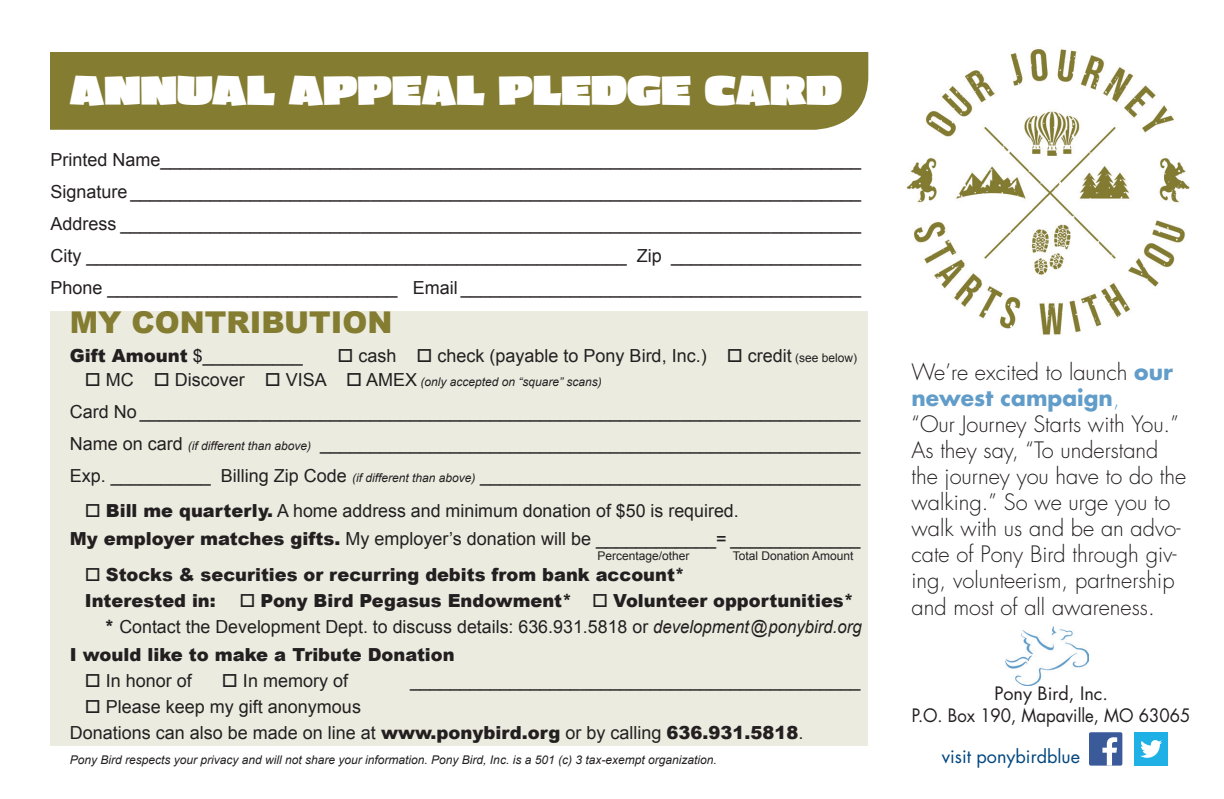
<style>
.page{position:relative;width:1224px;height:799px;background:#fff}
.page>*{position:absolute;margin:0;border:0;box-sizing:border-box;transform-origin:0 0}
.t1{font:900 40px "Asphalt";color:#fff}
.t2{font:900 30px "Arial";color:#837c31}
.copy{font:300 22px/26px "Futura Std";color:#231f20}
.t3{font:18px/32px "Arial";color:#231f20}
.t4{font:900 18px/26px "Arial";color:#231f20}
.t5{font:18px "Futura Std";color:#231f20;scale:.93 1}
.t6{font:18px "Futura Std";color:#00467e}
.t7{font:18px "Futura Std";color:#231f20}
.t8{font:italic 12px "Arial";color:#231f20}
.t9{font:12px "Arial";color:#231f20}
.s1{font-weight:900}
.s2{font-size:12px}
.s3{font-style:normal;font-size:18px}
.s4{font-style:italic;font-size:12px}
.s5{font-style:italic}
.s6{font-weight:700;color:#629dc9}
.s7{color:#629dc9}
</style>
<div class="page">
<div style="left:50px;top:311px;width:818px;height:435px;background:#ecebe0"></div>
<img style="left:906px;top:49px;width:284px;height:286px">
<div style="left:50px;top:52px;width:818px;height:78px;background:#837c31"></div>
<img style="left:1005px;top:626px;width:83px;height:59px">
<div style="left:1089px;top:732px;width:33px;height:33px;background:#3b5a9a;border-radius:2px"></div>
<svg style="left:1102px;top:737px;width:15px;height:28px"></svg>
<div style="left:1134px;top:732px;width:34px;height:33px;background:#1fb0e6"></div>
<svg style="left:1140px;top:740px;width:22px;height:17px"></svg>
<p class="t1" style="left:70px;top:65px;width:774px">ANNUAL APPEAL PLEDGE CARD</p>
<p class="t3" style="left:50px;top:144px;width:812px">Printed Name______________________________________________________________________</p>
<p class="t3" style="left:50px;top:176px;width:812px">Signature _________________________________________________________________________<br>Address __________________________________________________________________________</p>
<p class="t3" style="left:50px;top:240px;width:812px">City ______________________________________________________ Zip ___________________</p>
<p class="t3" style="left:50px;top:272px;width:812px">Phone _____________________________ Email ________________________________________</p>
<p class="t2" style="left:70px;top:300px;width:324px">MY CONTRIBUTION</p>
<p class="t3" style="left:70px;top:339px;width:235px"><span class="s1">Gift Amount</span> $__________</p>
<p class="t3" style="left:337px;top:339px;width:521px">□ cash □ check (payable to Pony Bird, Inc.) □ credit <span class="s2">(see below)</span></p>
<p class="t8" style="left:85px;top:374px;width:518px">□ <span class="s3">MC</span> □ <span class="s3">Discover</span> □ <span class="s3">VISA</span> □ <span class="s3">AMEX</span> (only accepted on “square” scans)</p>
<p class="t3" style="left:70px;top:395px;width:792px">Card No ________________________________________________________________________</p>
<p class="t3" style="left:70px;top:427px;width:792px">Name on card <span class="s4">(if different than above)</span> ______________________________________________________</p>
<p class="t3" style="left:70px;top:459px;width:792px">Exp. __________ Billing Zip Code <span class="s4">(if different than above)</span> ______________________________________</p>
<p class="t3" style="left:85px;top:494px;width:655px">□ <span class="s1">Bill me quarterly.</span> A home address and minimum donation of $50 is required.</p>
<p class="t3" style="left:70px;top:522px;width:792px"><span class="s1">My employer matches gifts.</span> My employer’s donation will be ____________= _____________</p>
<p class="t4" style="left:85px;top:561px;width:602px">□ Stocks &amp; securities or recurring debits from bank account*<br>Interested in:</p>
<p class="t9" style="left:598px;top:548px;width:94px">Percentage/other</p>
<p class="t9" style="left:733px;top:548px;width:122px">Total Donation Amount</p>
<p class="t3" style="left:104px;top:587px;width:759px;line-height:26px;text-indent:135px">□ <span class="s1">Pony Bird Pegasus Endowment*</span> □ <span class="s1">Volunteer opportunities* *</span> Contact the Development Dept. to discuss details: 636.931.5818 or <span class="s5">development@ponybird.org</span></p>
<p class="t4" style="left:70px;top:641px;width:386px">I would like to make a Tribute Donation</p>
<p class="t3" style="left:85px;top:664px;width:109px">□ In honor of</p>
<p class="t3" style="left:222px;top:664px;width:128px">□ In memory of</p>
<p class="t3" style="left:410px;top:664px;width:452px">_____________________________________________</p>
<p class="t3" style="left:85px;top:690px;width:278px">□ Please keep my gift anonymous</p>
<p class="t3" style="left:70px;top:716px;width:735px">Donations can also be made on line at <span class="s1">www.ponybird.org</span> or by calling <span class="s1">636.931.5818</span>.</p>
<p class="t8" style="left:70px;top:752px;width:648px">Pony Bird respects your privacy and will not share your information. Pony Bird, Inc. is a 501 (c) 3 tax-exempt organization.</p>
<p class="copy" style="left:912px;top:360px;width:276px">We’re excited to launch <span class="s6">our newest campaign</span><span class="s7">,<br></span>“Our Journey Starts with You.”<br>As they say, “To understand the journey you have to do the walking.” So we urge you to walk with us and be an advo&shy;cate of Pony Bird through giv&shy;ing, volunteerism, partnership and most of all awareness.</p>
<p class="t7" style="left:994px;top:682px;width:115px">Pony Bird, Inc.</p>
<p class="t5" style="left:912px;top:704px;width:301px">P.O. Box 190, Mapaville, MO 63065</p>
<p class="t6" style="left:942px;top:744px;width:140px">visit ponybirdblue</p>
</div>
